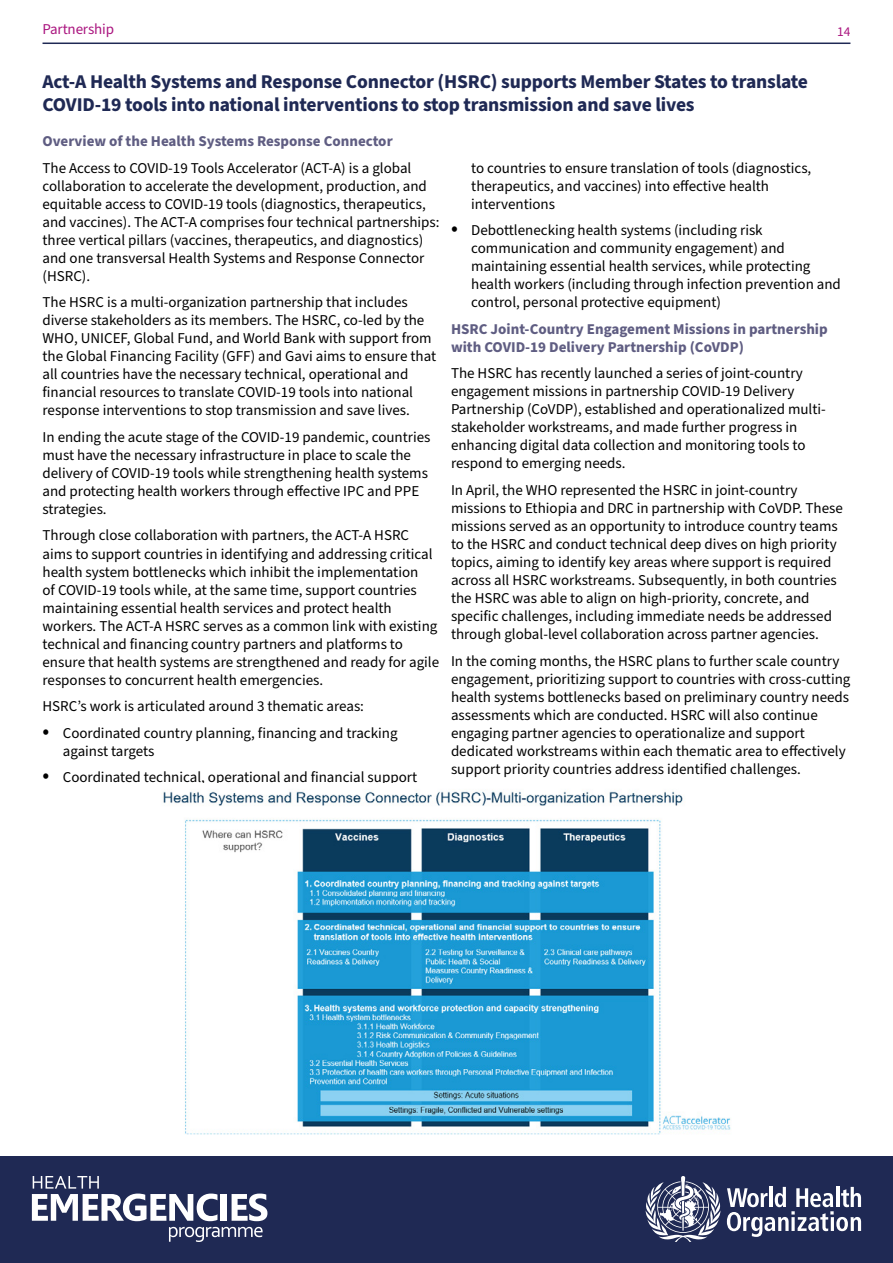
<style>
.page{position:relative;width:893px;height:1263px;background:#fff}
.page>*{position:absolute;margin:0;border:0;box-sizing:border-box;transform-origin:0 0}
.t1{font:700 19.5px/23.4px "Source Sans Pro";letter-spacing:-.01em;color:#1f2954}
.t2{font:15px/18px "Source Sans Pro";color:#000}
.t3{font:700 15px/18px "Source Sans Pro";color:#5f5d82}
.t4{font:15px "Source Sans Pro";letter-spacing:-.01em;color:#aa157f}
.t5{font:13.5px "Source Sans Pro";color:#aa157f}
.s1{font-size:22.5px}
</style>
<div class="page">
<div style="left:0;top:1157px;width:893px;height:106px;background:#1f2954"></div>
<svg style="left:645px;top:1176px;width:216px;height:66px"></svg>
<svg style="left:169px;top:1227px;width:94px;height:15px"></svg>
<svg style="left:32px;top:1176px;width:185px;height:45px"></svg>
<div style="left:221px;top:1194px;width:6px;height:27px;background:#fff"></div>
<svg style="left:232px;top:1193px;width:35px;height:28px"></svg>
<hr style="left:43px;top:43px;width:807px;height:1px;background:#1f2954">
<img style="left:162px;top:791px;width:569px;height:344px">
<p class="t4" style="left:43px;top:19px;width:73px">Partnership</p>
<p class="t5" style="left:837px;top:22px;width:15px">14</p>
<h1 class="t1" style="left:43px;top:70px;width:767px">Act-A Health Systems and Response Connector (HSRC) supports Member States to translate<br>COVID-19 tools into national interventions to stop transmission and save lives</h1>
<p class="t3" style="left:43px;top:133px;width:352px">Overview of the Health Systems Response Connector</p>
<p class="t2" style="left:43px;top:159px;width:399px">The Access to COVID-19 Tools Accelerator (ACT-A) is a global collaboration to accelerate the development, production, and equitable access to COVID-19 tools (diagnostics, therapeutics, and vaccines). The ACT-A comprises four technical partnerships: three vertical pillars (vaccines, therapeutics, and diagnostics) and one transversal Health Systems and Response Connector (HSRC).</p>
<p class="t2" style="left:43px;top:294px;width:395px">The HSRC is a multi-organization partnership that includes diverse stakeholders as its members. The HSRC, co-led by the WHO, UNICEF, Global Fund, and World Bank with support from the Global Financing Facility (GFF) and Gavi aims to ensure that all countries have the necessary technical, operational and financial resources to translate COVID-19 tools into national response interventions to stop transmission and save lives.</p>
<p class="t2" style="left:43px;top:428px;width:390px">In ending the acute stage of the COVID-19 pandemic, countries must have the necessary infrastructure in place to scale the delivery of COVID-19 tools while strengthening health systems and protecting health workers through effective IPC and PPE strategies.</p>
<p class="t2" style="left:43px;top:527px;width:398px">Through close collaboration with partners, the ACT-A HSRC aims to support countries in identifying and addressing critical health system bottlenecks which inhibit the implementation<br>of COVID-19 tools while, at the same time, support countries maintaining essential health services and protect health workers. The ACT-A HSRC serves as a common link with existing technical and financing country partners and platforms to ensure that health systems are strengthened and ready for agile responses to concurrent health emergencies.</p>
<p class="t2" style="left:43px;top:697px;width:323px">HSRC’s work is articulated around 3 thematic areas:</p>
<p class="t2" style="left:63px;top:724px;width:336px;text-indent:-20px"><span class="s1">•</span> Coordinated country planning, financing and tracking against targets</p>
<p class="t2" style="left:43px;top:768px;width:376px"><span class="s1">•</span> Coordinated technical, operational and financial support</p>
<p class="t2" style="left:471px;top:159px;width:342px">to countries to ensure translation of tools (diagnostics, therapeutics, and vaccines) into effective health interventions</p>
<p class="t2" style="left:471px;top:222px;width:371px;text-indent:-20px"><span class="s1">•</span> Debottlenecking health systems (including risk communication and community engagement) and maintaining essential health services, while protecting health workers (including through infection prevention and control, personal protective equipment)</p>
<p class="t3" style="left:451px;top:320px;width:378px">HSRC Joint-Country Engagement Missions in partnership with COVID-19 Delivery Partnership (CoVDP)</p>
<p class="t2" style="left:451px;top:365px;width:376px">The HSRC has recently launched a series of joint-country engagement missions in partnership COVID-19 Delivery Partnership (CoVDP), established and operationalized multi&shy;stakeholder workstreams, and made further progress in enhancing digital data collection and monitoring tools to respond to emerging needs.</p>
<p class="t2" style="left:451px;top:481px;width:393px">In April, the WHO represented the HSRC in joint-country missions to Ethiopia and DRC in partnership with CoVDP. These missions served as an opportunity to introduce country teams to the HSRC and conduct technical deep dives on high priority topics, aiming to identify key areas where support is required across all HSRC workstreams. Subsequently, in both countries the HSRC was able to align on high-priority, concrete, and specific challenges, including immediate needs be addressed through global-level collaboration across partner agencies.</p>
<p class="t2" style="left:451px;top:652px;width:401px">In the coming months, the HSRC plans to further scale country engagement, prioritizing support to countries with cross-cutting health systems bottlenecks based on preliminary country needs assessments which are conducted. HSRC will also continue engaging partner agencies to operationalize and support dedicated workstreams within each thematic area to effectively support priority countries address identified challenges.</p>
</div>
